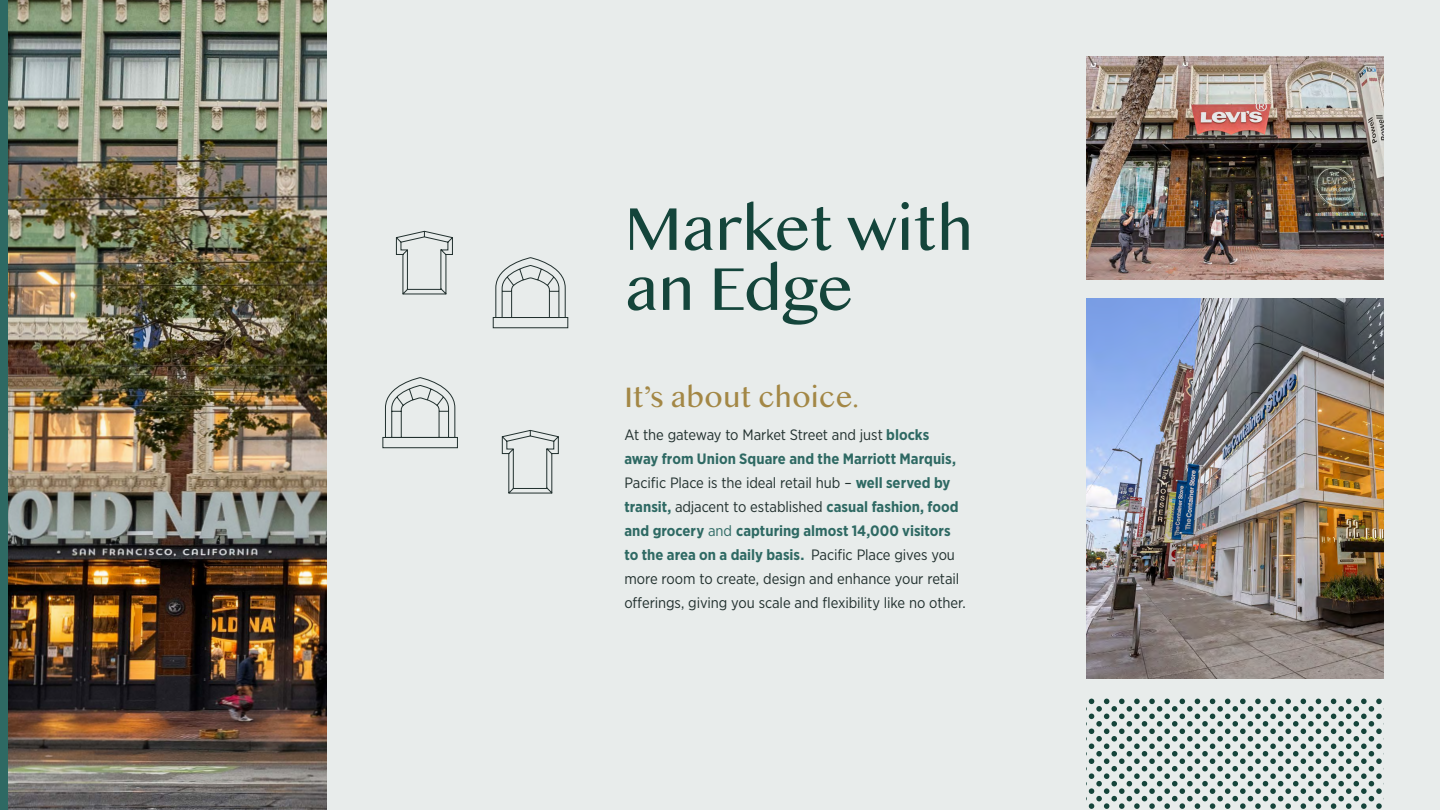
<style>
.page{position:relative;width:1440px;height:810px;background:#e8eceb}
.page>*{position:absolute;margin:0;border:0;box-sizing:border-box;transform-origin:0 0}
.t1{font:56.25px/60px "Bangla MN";letter-spacing:-.02em;color:#14453b}
.t2{font:26.25px "Bangla MN";letter-spacing:-.015em;color:#a38745}
.t3{font:15px/24px "Gotham Narrow";letter-spacing:-.01em;color:#21302e}
.s1{font-weight:700;color:#2e6963}
.s2{color:#2e6963}
</style>
<div class="page">
<img style="left:8px;top:0;width:318px;height:810px">
<div style="left:0;top:0;width:8px;height:810px;background:#2e6963"></div>
<svg style="left:1089px;top:699px;width:293px;height:110px"></svg>
<img style="left:1087px;top:298px;width:297px;height:381px">
<img style="left:1087px;top:56px;width:297px;height:224px">
<svg style="left:395px;top:230px;width:58px;height:65px"></svg>
<svg style="left:501px;top:430px;width:58px;height:64px"></svg>
<svg style="left:382px;top:378px;width:76px;height:70px"></svg>
<svg style="left:492px;top:258px;width:77px;height:71px"></svg>
<h1 class="t1" style="left:624px;top:204px;width:351px">Market with an Edge</h1>
<h2 class="t2" style="left:624px;top:380px;width:236px">It’s about choice.</h2>
<p class="t3" style="left:624px;top:423px;width:343px">At the gateway to Market Street and just <span class="s1">blocks away from Union Square and the Marriott Marquis, </span>Pacific Place is the ideal retail hub – <span class="s1">well served by transit,</span> adjacent to established <span class="s1">casual fashion, food and grocery</span> <span class="s2">and</span> <span class="s1">capturing almost 14,000 visitors to the area on a daily basis.</span> Pacific Place gives you more room to create, design and enhance your retail offerings, giving you scale and flexibility like no other.</p>
</div>
